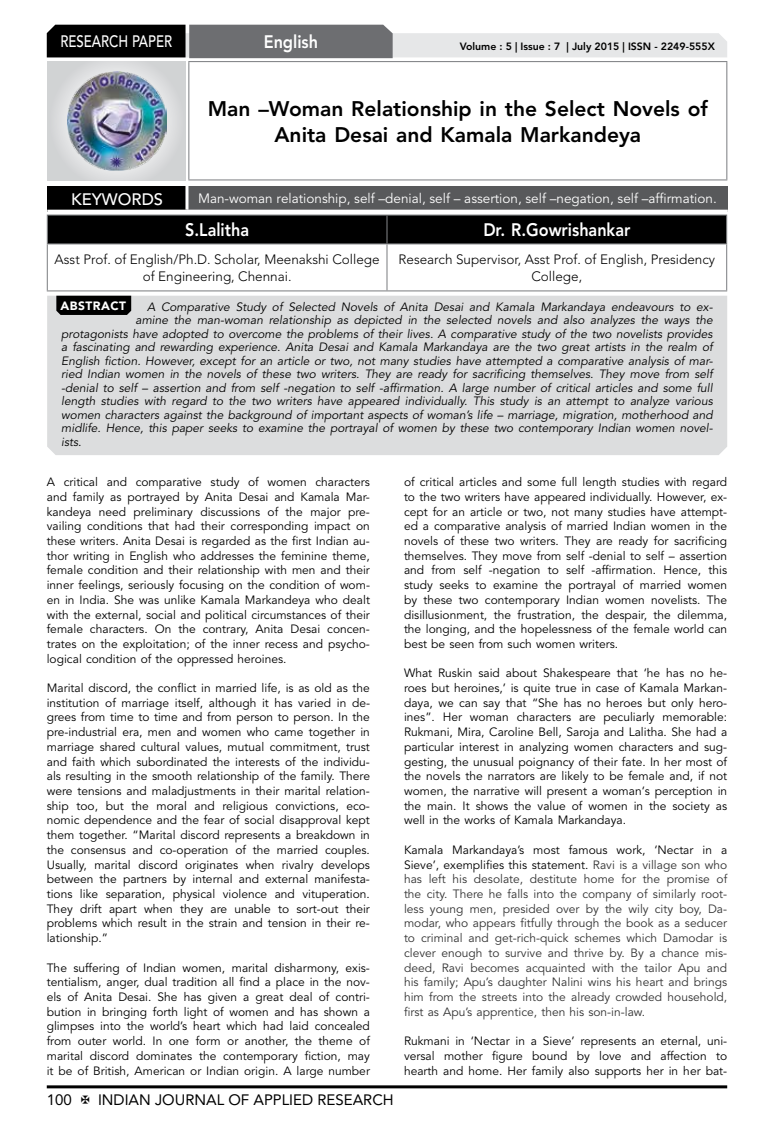
<style>
.page{position:relative;width:774px;height:1136px;background:#fff}
.page>*{position:absolute;margin:0;border:0;box-sizing:border-box;transform-origin:0 0}
.t1{font:800 21px/26.2px "Avenir LT Std";color:#000;text-align:center}
.t2{font:800 18px "Avenir LT Std";color:#fff;scale:.9 1}
.t3{font:500 16.5px "Avenir LT Std";color:#fff;scale:.8 1}
.t4{font:500 16.5px "Avenir LT Std";color:#fff}
.t5{font:15px "Avenir LT Std";color:#000}
.t6{font:300 13.5px/16.2px "Avenir LT Std";color:#000;text-align:center}
.t7{font:13.5px "Avenir LT Std";color:#fff}
.t8{font:12px/14.7px "Avenir LT Std";color:#000;text-align:justify}
.t9{font:italic 12px "Avenir LT Std";color:#000}
.t10{font:12px/14.7px "Avenir LT Std";color:#333;text-align:justify}
.t11{font:900 12px "Avenir LT Std";letter-spacing:.04em;color:#fff}
.t12{font:800 10.5px "Avenir LT Std";color:#000}
.s1{color:#000}
</style>
<div class="page">
<hr style="left:47px;top:1085px;width:680px;height:3px;background:#000">
<div style="left:48px;top:62px;width:137px;height:118px;background:linear-gradient(to right,#d9dadb,#d9dadb)"></div>
<img style="left:68px;top:71px;width:99px;height:100px">
<svg style="left:47px;top:25px;width:680px;height:33px;background:#979899"></svg>
<hr style="left:188px;top:61px;width:539px;height:1px;background:#808285">
<hr style="left:188px;top:62px;width:1px;height:117px;background:#808285">
<hr style="left:726px;top:62px;width:1px;height:117px;background:#808285">
<hr style="left:188px;top:179px;width:539px;height:1px;background:#808285">
<hr style="left:47px;top:214px;width:340px;height:1px;background:#808285">
<hr style="left:387px;top:214px;width:340px;height:1px;background:#808285">
<div style="left:47px;top:215px;width:680px;height:28px;background:#000"></div>
<hr style="left:47px;top:243px;width:340px;height:1px;background:#808285">
<hr style="left:47px;top:244px;width:1px;height:46px;background:#808285">
<hr style="left:387px;top:243px;width:340px;height:1px;background:#808285">
<hr style="left:386px;top:244px;width:1px;height:46px;background:#808285">
<hr style="left:726px;top:244px;width:1px;height:46px;background:#808285">
<hr style="left:47px;top:290px;width:340px;height:1px;background:#808285">
<hr style="left:387px;top:290px;width:340px;height:1px;background:#808285">
<div style="left:47px;top:186px;width:140px;height:25px;background:#000"></div>
<div style="left:187px;top:186px;width:541px;height:25px;background:#58595b"></div>
<hr style="left:185px;top:186px;width:3px;height:24px;background:#fff">
<hr style="left:47px;top:210px;width:140px;height:3px;background:#fff">
<hr style="left:187px;top:210px;width:541px;height:3px;background:#fff">
<div style="left:47px;top:296px;width:680px;height:159px;background:#dcddde"></div>
<svg style="left:56px;top:296px;width:75px;height:19px"></svg>
<h3 class="t3" style="left:60px;top:32px;width:139px">RESEARCH PAPER</h3>
<h2 class="t2" style="left:264px;top:31px;width:62px">English</h2>
<p class="t12" style="left:460px;top:41px;width:257px">Volume : 5 | Issue : 7 | July 2015 | ISSN - 2249-555X</p>
<h1 class="t1" style="left:208px;top:95px;width:502px">Man –Woman Relationship in the Select Novels of<br>Anita Desai and Kamala Markandeya</h1>
<h3 class="t4" style="left:71px;top:189px;width:94px">KEYWORDS</h3>
<p class="t7" style="left:198px;top:190px;width:520px">Man-woman relationship, self –denial, self – assertion, self –negation, self –affirmation.</p>
<h2 class="t2" style="left:185px;top:219px;width:73px">S.Lalitha</h2>
<h2 class="t2" style="left:483px;top:219px;width:165px">Dr. R.Gowrishankar</h2>
<p class="t6" style="left:55px;top:252px;width:326px">Asst Prof. of English/Ph.D. Scholar, Meenakshi College of Engineering, Chennai.</p>
<p class="t6" style="left:398px;top:252px;width:318px">Research Supervisor, Asst Prof. of English, Presidency<br>College,</p>
<p class="t11" style="left:61px;top:299px;width:67px">ABSTRACT</p>
<p class="t9" style="left:147px;top:300px;width:567px">A Comparative Study of Selected Novels of Anita Desai and Kamala Markandaya endeavours to ex-</p>
<p class="t9" style="left:135px;top:313px;width:579px">amine the man-woman relationship as depicted in the selected novels and also analyzes the ways the</p>
<p class="t9" style="left:61px;top:327px;width:653px">protagonists have adopted to overcome the problems of their lives. A comparative study of the two novelists provides</p>
<p class="t9" style="left:61px;top:340px;width:653px">a fascinating and rewarding experience. Anita Desai and Kamala Markandaya are the two great artists in the realm of</p>
<p class="t9" style="left:61px;top:354px;width:653px">English fiction. However, except for an article or two, not many studies have attempted a comparative analysis of mar-</p>
<p class="t9" style="left:61px;top:367px;width:653px">ried Indian women in the novels of these two writers. They are ready for sacrificing themselves. They move from self</p>
<p class="t9" style="left:61px;top:381px;width:653px">-denial to self – assertion and from self -negation to self -affirmation. A large number of critical articles and some full</p>
<p class="t9" style="left:61px;top:394px;width:653px">length studies with regard to the two writers have appeared individually. This study is an attempt to analyze various</p>
<p class="t9" style="left:61px;top:408px;width:653px">women characters against the background of important aspects of woman’s life – marriage, migration, motherhood and</p>
<p class="t9" style="left:61px;top:421px;width:653px">midlife. Hence, this paper seeks to examine the portrayal of women by these two contemporary Indian women novel-</p>
<p class="t9" style="left:61px;top:435px;width:22px">ists.</p>
<p class="t8" style="left:47px;top:475px;width:325px">A critical and comparative study of women characters and family as portrayed by Anita Desai and Kamala Mar&shy;kandeya need preliminary discussions of the major pre&shy;vailing conditions that had their corresponding impact on these writers. Anita Desai is regarded as the first Indian au&shy;thor writing in English who addresses the feminine theme, female condition and their relationship with men and their inner feelings, seriously focusing on the condition of wom&shy;en in India. She was unlike Kamala Markandeya who dealt with the external, social and political circumstances of their female characters. On the contrary, Anita Desai concen&shy;trates on the exploitation; of the inner recess and psycho&shy;logical condition of the oppressed heroines.</p>
<p class="t8" style="left:47px;top:680px;width:325px">Marital discord, the conflict in married life, is as old as the institution of marriage itself, although it has varied in de&shy;grees from time to time and from person to person. In the pre-industrial era, men and women who came together in marriage shared cultural values, mutual commitment, trust and faith which subordinated the interests of the individu&shy;als resulting in the smooth relationship of the family. There were tensions and maladjustments in their marital relation&shy;ship too, but the moral and religious convictions, eco&shy;nomic dependence and the fear of social disapproval kept them together. “Marital discord represents a breakdown in the consensus and co-operation of the married couples.<br>Usually, marital discord originates when rivalry develops between the partners by internal and external manifesta&shy;tions like separation, physical violence and vituperation.<br>They drift apart when they are unable to sort-out their problems which result in the strain and tension in their re&shy;lationship.”</p>
<p class="t8" style="left:47px;top:960px;width:325px">The suffering of Indian women, marital disharmony, exis&shy;tentialism, anger, dual tradition all find a place in the nov&shy;els of Anita Desai. She has given a great deal of contri&shy;bution in bringing forth light of women and has shown a glimpses into the world’s heart which had laid concealed from outer world. In one form or another, the theme of marital discord dominates the contemporary fiction, may it be of British, American or Indian origin. A large number</p>
<p class="t8" style="left:404px;top:475px;width:325px">of critical articles and some full length studies with regard to the two writers have appeared individually. However, ex&shy;cept for an article or two, not many studies have attempt&shy;ed a comparative analysis of married Indian women in the novels of these two writers. They are ready for sacrificing themselves. They move from self -denial to self – assertion and from self -negation to self -affirmation. Hence, this study seeks to examine the portrayal of married women by these two contemporary Indian women novelists. The disillusionment, the frustration, the despair, the dilemma, the longing, and the hopelessness of the female world can best be seen from such women writers.</p>
<p class="t8" style="left:404px;top:666px;width:325px">What Ruskin said about Shakespeare that ‘he has no he&shy;roes but heroines,’ is quite true in case of Kamala Markan&shy;daya, we can say that “She has no heroes but only hero&shy;ines”. Her woman characters are peculiarly memorable:<br>Rukmani, Mira, Caroline Bell, Saroja and Lalitha. She had a particular interest in analyzing women characters and sug&shy;gesting, the unusual poignancy of their fate. In her most of the novels the narrators are likely to be female and, if not women, the narrative will present a woman‘s perception in the main. It shows the value of women in the society as well in the works of Kamala Markandaya.</p>
<p class="t10" style="left:404px;top:842px;width:325px"><span class="s1">Kamala Markandaya’s most famous work, ‘Nectar in a Sieve’, exemplifies this statement.</span> Ravi is a village son who has left his desolate, destitute home for the promise of the city. There he falls into the company of similarly root&shy;less young men, presided over by the wily city boy, Da&shy;modar, who appears fitfully through the book as a seducer to criminal and get-rich-quick schemes which Damodar is clever enough to survive and thrive by. By a chance mis&shy;deed, Ravi becomes acquainted with the tailor Apu and his family; Apu’s daughter Nalini wins his heart and brings him from the streets into the already crowded household, first as Apu’s apprentice, then his son-in-law.</p>
<p class="t8" style="left:404px;top:1033px;width:325px">Rukmani in ‘Nectar in a Sieve’ represents an eternal, uni&shy;versal mother figure bound by love and affection to hearth and home. Her family also supports her in her bat-</p>
<p class="t5" style="left:47px;top:1090px;width:27px">100</p>
<p class="t5" style="left:98px;top:1090px;width:297px">INDIAN JOURNAL OF APPLIED RESEARCH</p>
</div>
